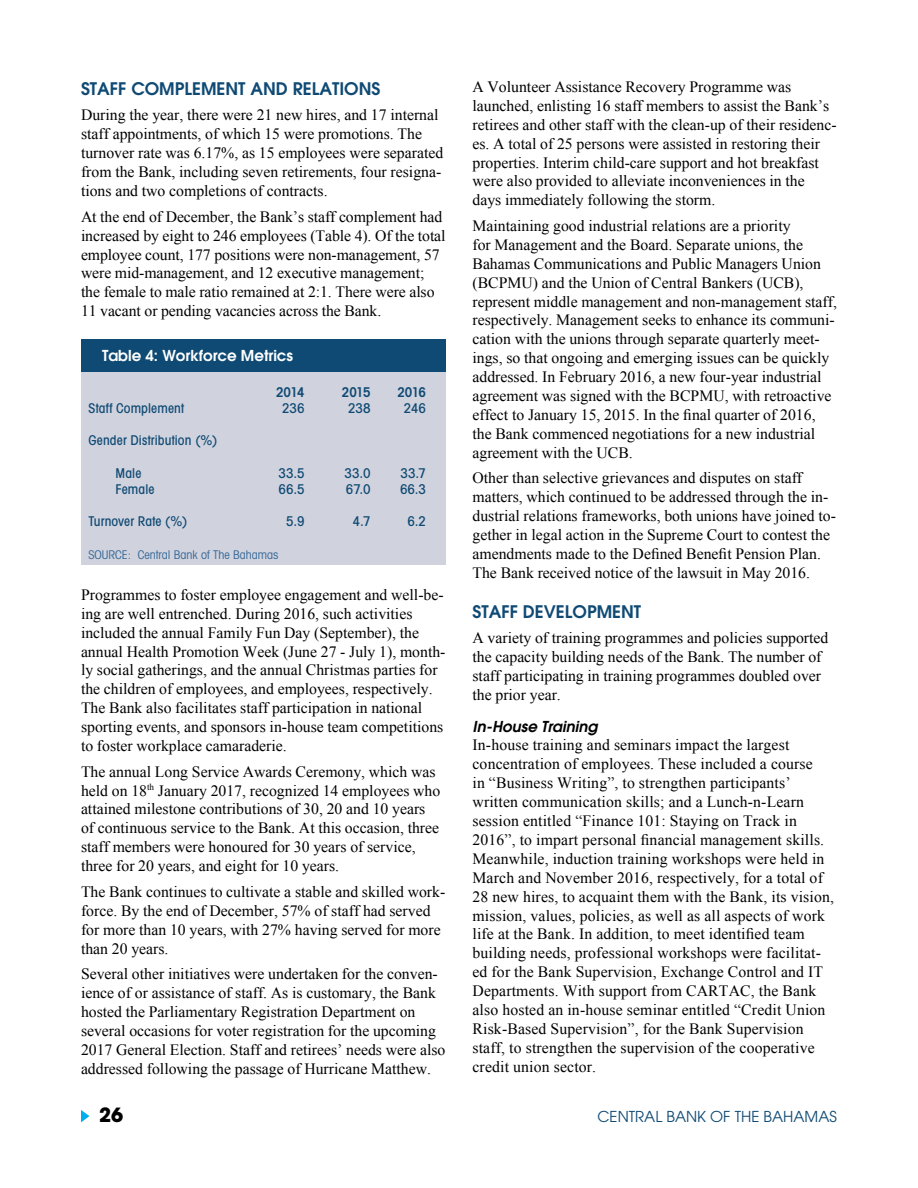
<style>
.page{position:relative;width:918px;height:1188px;background:#fff}
.page>*{position:absolute;margin:0;border:0;box-sizing:border-box;transform-origin:0 0}
.t1{font:700 19.5px "Avant Garde";color:#000}
.t2{font:600 17.25px "Avant Garde";color:#0f4a74}
.t3{font:15.75px/18.9px "Times New Roman";color:#000}
.t4{font:15px "Avant Garde";color:#0f4a74}
.t5{font:600 15px "Avant Garde";color:#fff}
.t6{font:italic 600 15px "Avant Garde";color:#000}
.t7{font:500 condensed 13.5px "Avant Garde";letter-spacing:.01em;color:#0f4a74}
.t8{font:600 condensed 13.5px "Avant Garde";letter-spacing:-.045em;color:#0f4a74}
.t9{font:condensed 12px "Avant Garde";color:#356897}
</style>
<div class="page">
<svg style="left:81px;top:1110px;width:8px;height:12px"></svg>
<div style="left:81px;top:352px;width:365px;height:212px;background:#d0d2dd"></div>
<div style="left:81px;top:340px;width:365px;height:32px;background:#0f4a74"></div>
<p class="t2" style="left:81px;top:77px;width:301px">STAFF COMPLEMENT AND RELATIONS</p>
<p class="t3" style="left:81px;top:106px;width:364px">During the year, there were 21 new hires, and 17 internal staff appointments, of which 15 were promotions. The turnover rate was 6.17%, as 15 employees were separated from the Bank, including seven retirements, four resigna&shy;tions and two completions of contracts.</p>
<p class="t3" style="left:81px;top:207px;width:366px">At the end of December, the Bank’s staff complement had increased by eight to 246 employees (Table 4). Of the total employee count, 177 positions were non-management, 57 were mid-management, and 12 executive management; the female to male ratio remained at 2:1. There were also 11 vacant or pending vacancies across the Bank.</p>
<p class="t5" style="left:102px;top:345px;width:193px">Table 4: Workforce Metrics</p>
<p class="t8" style="left:276px;top:384px;width:30px">2014</p>
<p class="t8" style="left:342px;top:384px;width:30px">2015</p>
<p class="t8" style="left:397px;top:384px;width:30px">2016</p>
<p class="t7" style="left:89px;top:400px;width:97px">Staff Complement</p>
<p class="t7" style="left:282px;top:400px;width:24px">236</p>
<p class="t7" style="left:348px;top:400px;width:24px">238</p>
<p class="t7" style="left:404px;top:400px;width:24px">246</p>
<p class="t7" style="left:89px;top:432px;width:130px">Gender Distribution (%)</p>
<p class="t7" style="left:116px;top:465px;width:27px">Male</p>
<p class="t7" style="left:278px;top:465px;width:28px">33.5</p>
<p class="t7" style="left:345px;top:465px;width:27px">33.0</p>
<p class="t7" style="left:401px;top:465px;width:27px">33.7</p>
<p class="t7" style="left:116px;top:481px;width:40px">Female</p>
<p class="t7" style="left:279px;top:481px;width:28px">66.5</p>
<p class="t7" style="left:346px;top:481px;width:26px">67.0</p>
<p class="t7" style="left:400px;top:481px;width:28px">66.3</p>
<p class="t7" style="left:89px;top:513px;width:100px">Turnover Rate (%)</p>
<p class="t7" style="left:286px;top:513px;width:20px">5.9</p>
<p class="t7" style="left:353px;top:513px;width:19px">4.7</p>
<p class="t7" style="left:407px;top:513px;width:20px">6.2</p>
<p class="t9" style="left:89px;top:547px;width:192px">SOURCE: Central Bank of The Bahamas</p>
<p class="t3" style="left:81px;top:585px;width:366px">Programmes to foster employee engagement and well-be&shy;ing are well entrenched. During 2016, such activities included the annual Family Fun Day (September), the annual Health Promotion Week (June 27 - July 1), month&shy;ly social gatherings, and the annual Christmas parties for the children of employees, and employees, respectively.<br>The Bank also facilitates staff participation in national sporting events, and sponsors in-house team competitions to foster workplace camaraderie.</p>
<p class="t3" style="left:81px;top:762px;width:361px">The annual Long Service Awards Ceremony, which was held on 18<sup>th</sup> January 2017, recognized 14 employees who attained milestone contributions of 30, 20 and 10 years of continuous service to the Bank. At this occasion, three staff members were honoured for 30 years of service, three for 20 years, and eight for 10 years.</p>
<p class="t3" style="left:81px;top:882px;width:366px">The Bank continues to cultivate a stable and skilled work&shy;force. By the end of December, 57% of staff had served for more than 10 years, with 27% having served for more than 20 years.</p>
<p class="t3" style="left:81px;top:964px;width:366px">Several other initiatives were undertaken for the conven&shy;ience of or assistance of staff. As is customary, the Bank hosted the Parliamentary Registration Department on several occasions for voter registration for the upcoming 2017 General Election. Staff and retirees’ needs were also addressed following the passage of Hurricane Matthew.</p>
<p class="t3" style="left:473px;top:77px;width:366px">A Volunteer Assistance Recovery Programme was launched, enlisting 16 staff members to assist the Bank’s retirees and other staff with the clean-up of their residenc&shy;es. A total of 25 persons were assisted in restoring their properties. Interim child-care support and hot breakfast were also provided to alleviate inconveniences in the days immediately following the storm.</p>
<p class="t3" style="left:473px;top:216px;width:366px">Maintaining good industrial relations are a priority<br>for Management and the Board. Separate unions, the Bahamas Communications and Public Managers Union (BCPMU) and the Union of Central Bankers (UCB), represent middle management and non-management staff, respectively. Management seeks to enhance its communi&shy;cation with the unions through separate quarterly meet&shy;ings, so that ongoing and emerging issues can be quickly addressed. In February 2016, a new four-year industrial agreement was signed with the BCPMU, with retroactive effect to January 15, 2015. In the final quarter of 2016, the Bank commenced negotiations for a new industrial agreement with the UCB.</p>
<p class="t3" style="left:473px;top:468px;width:365px">Other than selective grievances and disputes on staff matters, which continued to be addressed through the in&shy;dustrial relations frameworks, both unions have joined to&shy;gether in legal action in the Supreme Court to contest the amendments made to the Defined Benefit Pension Plan.<br>The Bank received notice of the lawsuit in May 2016.</p>
<p class="t2" style="left:472px;top:600px;width:170px">STAFF DEVELOPMENT</p>
<p class="t3" style="left:472px;top:628px;width:357px">A variety of training programmes and policies supported the capacity building needs of the Bank. The number of staff participating in training programmes doubled over the prior year.</p>
<p class="t6" style="left:472px;top:716px;width:126px">In-House Training</p>
<p class="t3" style="left:472px;top:735px;width:363px">In-house training and seminars impact the largest concentration of employees. These included a course<br>in “Business Writing”, to strengthen participants’ written communication skills; and a Lunch-n-Learn session entitled “Finance 101: Staying on Track in 2016”, to impart personal financial management skills.<br>Meanwhile, induction training workshops were held in March and November 2016, respectively, for a total of 28 new hires, to acquaint them with the Bank, its vision, mission, values, policies, as well as all aspects of work life at the Bank. In addition, to meet identified team building needs, professional workshops were facilitat&shy;ed for the Bank Supervision, Exchange Control and IT Departments. With support from CARTAC, the Bank also hosted an in-house seminar entitled “Credit Union Risk-Based Supervision”, for the Bank Supervision staff, to strengthen the supervision of the cooperative credit union sector.</p>
<p class="t1" style="left:99px;top:1103px;width:26px">26</p>
<p class="t4" style="left:597px;top:1108px;width:241px">CENTRAL BANK OF THE BAHAMAS</p>
</div>
